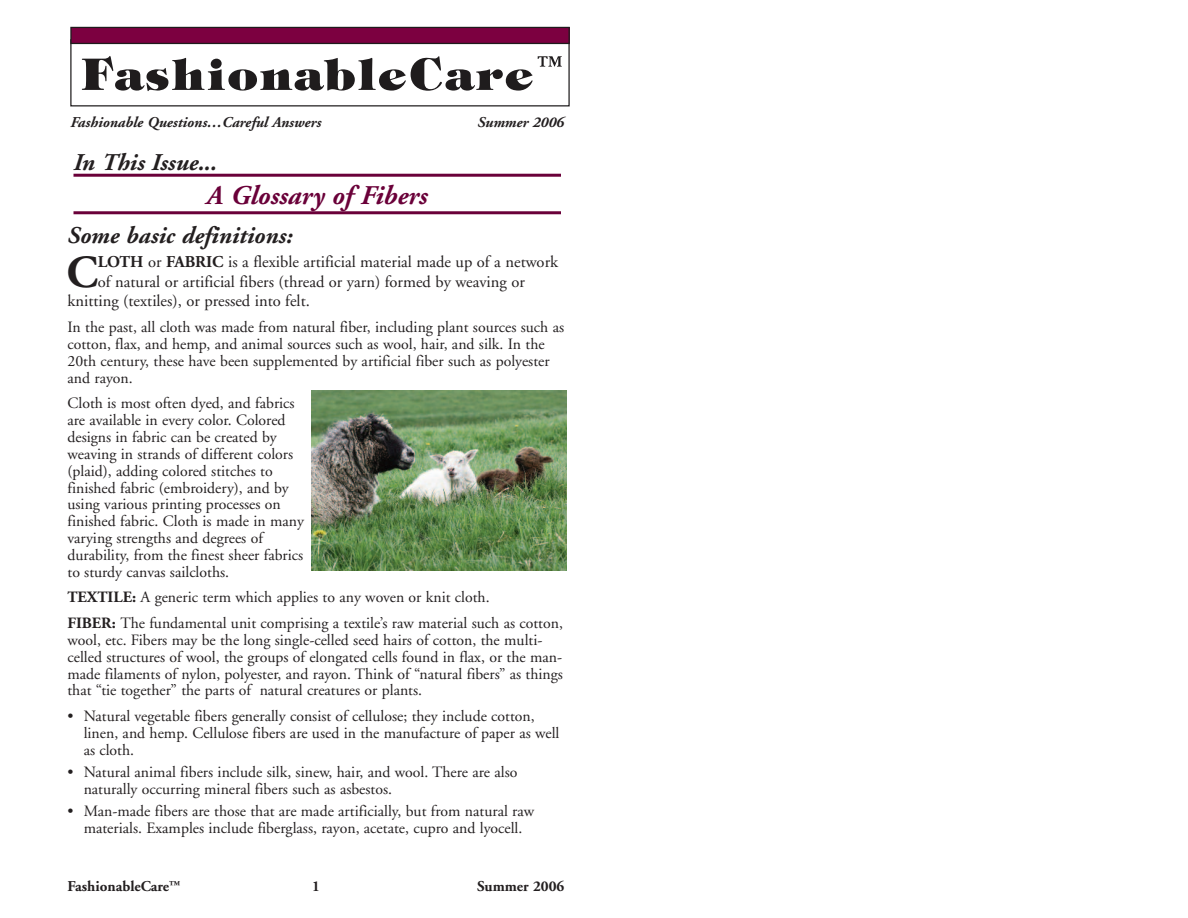
<style>
.page{position:relative;width:1188px;height:918px;background:#fff}
.page>*{position:absolute;margin:0;border:0;box-sizing:border-box;transform-origin:0 0}
.t1{font:700 45.9px "Adobe Garamond";color:#231f20}
.t2{font:italic 700 27px "Adobe Garamond";color:#6a0039}
.t3{font:italic 700 24px "Adobe Garamond";color:#231f20}
.t4{font:16.5px "Adobe Garamond";color:#231f20}
.t5{font:15.75px/16.8px "Adobe Garamond";color:#231f20}
.t6{font:italic 700 15px "Adobe Garamond";color:#231f20}
.t7{font:700 15px "Adobe Garamond";color:#231f20}
.s1{font-weight:700}
</style>
<div class="page">
<div style="left:70px;top:39px;width:500px;height:67px;border:1px solid #1f1c1d"></div>
<svg style="left:82px;top:56px;width:480px;height:35px"></svg>
<div style="left:71px;top:27px;width:498px;height:16px;background:#7c0040"></div>
<div style="left:70px;top:27px;width:500px;height:17px;border:1px solid #1f1c1d"></div>
<hr style="left:74px;top:174px;width:487px;height:3px;background:#6a0039">
<hr style="left:74px;top:211px;width:487px;height:3px;background:#6a0039">
<img style="left:311px;top:390px;width:256px;height:180px">
<p class="t6" style="left:70px;top:116px;width:252px">Fashionable Questions…Careful Answers</p>
<p class="t6" style="left:477px;top:116px;width:88px">Summer 2006</p>
<h3 class="t3" style="left:74px;top:152px;width:145px">In This Issue...</h3>
<h2 class="t2" style="left:207px;top:184px;width:222px">A Glossary of Fibers</h2>
<h3 class="t3" style="left:68px;top:225px;width:227px">Some basic definitions:</h3>
<h1 class="t1" style="left:66px;top:254px;width:33px">C</h1>
<p class="t4" style="left:98px;top:256px;width:462px"><span class="s1">LOTH</span> or <span class="s1">FABRIC</span> is a flexible artificial material made up of a network</p>
<p class="t4" style="left:98px;top:275px;width:428px">of natural or artificial fibers (thread or yarn) formed by weaving or</p>
<p class="t4" style="left:68px;top:295px;width:244px">knitting (textiles), or pressed into felt.</p>
<p class="t5" style="left:67px;top:320px;width:498px">In the past, all cloth was made from natural fiber, including plant sources such as cotton, flax, and hemp, and animal sources such as wool, hair, and silk. In the 20th century, these have been supplemented by artificial fiber such as polyester and rayon.</p>
<p class="t5" style="left:67px;top:396px;width:238px">Cloth is most often dyed, and fabrics are available in every color. Colored designs in fabric can be created by weaving in strands of different colors (plaid), adding colored stitches to finished fabric (embroidery), and by using various printing processes on finished fabric. Cloth is made in many varying strengths and degrees of durability, from the finest sheer fabrics to sturdy canvas sailcloths.</p>
<p class="t5" style="left:67px;top:586px;width:497px;line-height:25.5px"><span class="s1">TEXTILE:</span> A generic term which applies to any woven or knit cloth.<br><span class="s1">FIBER:</span> The fundamental unit comprising a textile’s raw material such as cotton,</p>
<p class="t5" style="left:67px;top:633px;width:497px">wool, etc. Fibers may be the long single-celled seed hairs of cotton, the multi&shy;celled structures of wool, the groups of elongated cells found in flax, or the man&shy;made filaments of nylon, polyester, and rayon. Think of “natural fibers” as things that “tie together” the parts of natural creatures or plants.</p>
<p class="t5" style="left:84px;top:709px;width:477px;text-indent:-16px">• Natural vegetable fibers generally consist of cellulose; they include cotton, linen, and hemp. Cellulose fibers are used in the manufacture of paper as well as cloth.</p>
<p class="t5" style="left:84px;top:765px;width:435px;text-indent:-16px">• Natural animal fibers include silk, sinew, hair, and wool. There are also naturally occurring mineral fibers such as asbestos.</p>
<p class="t5" style="left:67px;top:804px;width:468px;text-align:center">• Man-made fibers are those that are made artificially, but from natural raw materials. Examples include fiberglass, rayon, acetate, cupro and lyocell.</p>
<p class="t7" style="left:68px;top:880px;width:114px">FashionableCare<sup>™</sup></p>
<p class="t7" style="left:312px;top:880px;width:9px">1</p>
<p class="t7" style="left:477px;top:880px;width:88px">Summer 2006</p>
</div>
